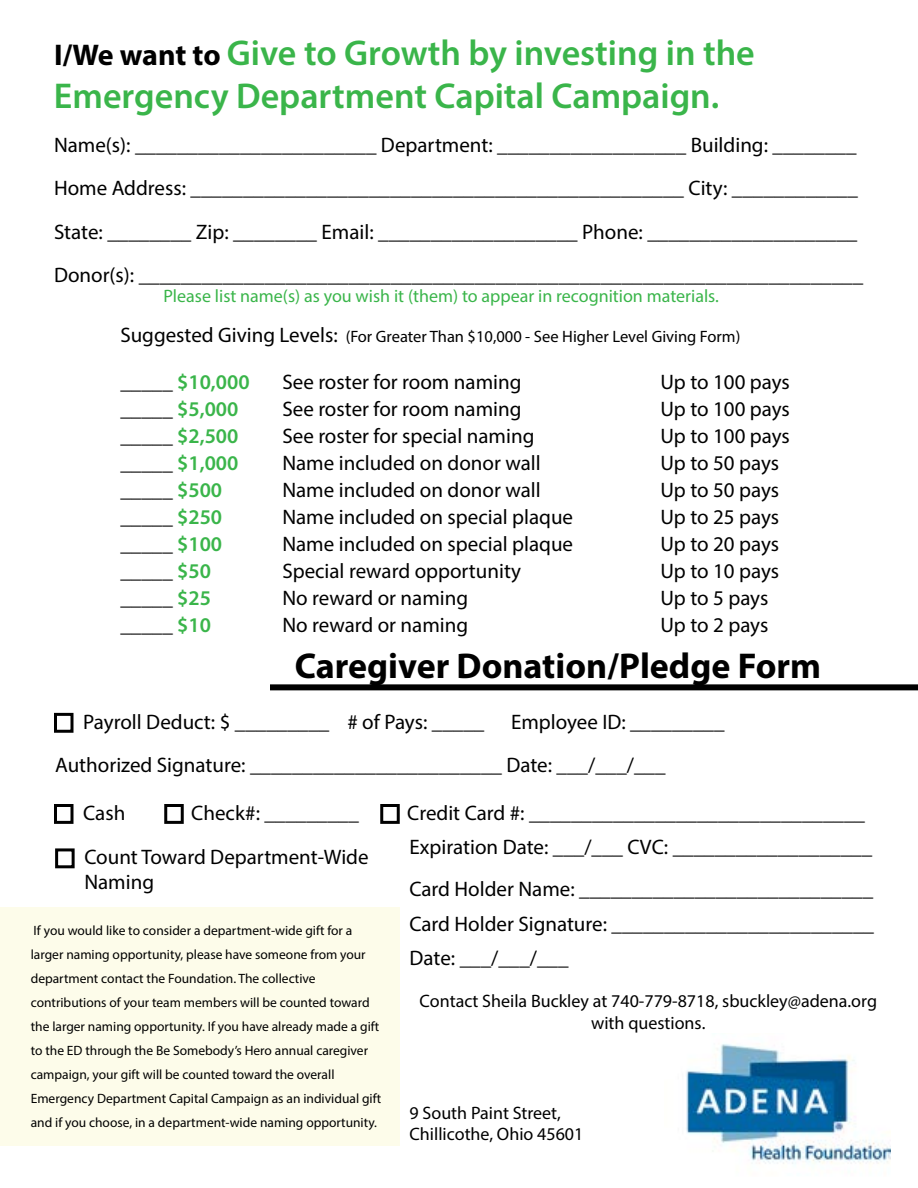
<style>
.page{position:relative;width:918px;height:1188px;background:#fff}
.page>*{position:absolute;margin:0;border:0;box-sizing:border-box;transform-origin:0 0}
.t1{font:600 36px/43.2px "Myriad Pro";color:#3ab54a}
.t2{font:700 36px "Myriad Pro";color:#000}
.t3{font:21px/43.5px "Myriad Pro";color:#000}
.t4{font:600 21px "Myriad Pro";color:#000}
.t5{font:600 21px "Myriad Pro";color:#3ab54a}
.t6{font:18px/21.6px "Myriad Pro";color:#000;text-align:center}
.t7{font:18px "Myriad Pro";color:#3ab54a}
.t8{font:16.5px "Myriad Pro";color:#000}
.t9{font:13.5px/24px "Myriad Pro";color:#000}
.s1{font-weight:700;font-size:30px;color:#000}
.s2{font-size:21px}
.s3{color:#000}
.s4{color:#3ab54a}
</style>
<div class="page">
<div style="left:0;top:907px;width:400px;height:239px;background:#fdfcea"></div>
<div style="left:270px;top:684px;width:648px;height:6px;background:#000"></div>
<div style="left:54px;top:713px;width:20px;height:20px;border:3px solid #000"></div>
<div style="left:54px;top:804px;width:20px;height:20px;border:3px solid #000"></div>
<div style="left:164px;top:804px;width:20px;height:20px;border:3px solid #000"></div>
<div style="left:380px;top:804px;width:20px;height:20px;border:3px solid #000"></div>
<div style="left:55px;top:848px;width:20px;height:20px;border:3px solid #000"></div>
<img style="left:686px;top:1044px;width:205px;height:120px">
<h1 class="t1" style="left:54px;top:31px;width:702px"><span class="s1">I/We want to</span> Give to Growth by investing in the<br>Emergency Department Capital Campaign.</h1>
<p class="t3" style="left:54px;top:123px;width:811px">Name(s): _______________________ Department: __________________ Building: ________ Home Address: _______________________________________________ City: ____________ State: ________ Zip: ________ Email: ___________________ Phone: ____________________ Donor(s): _____________________________________________________________________</p>
<p class="t7" style="left:164px;top:285px;width:557px">Please list name(s) as you wish it (them) to appear in recognition materials.</p>
<p class="t8" style="left:120px;top:327px;width:622px"><span class="s2">Suggested Giving Levels:</span> (For Greater Than $10,000 - See Higher Level Giving Form)</p>
<p class="t5" style="left:120px;top:369px;width:131px"><span class="s3">_____</span> $10,000</p>
<p class="t3" style="left:282px;top:360px;width:241px">See roster for room naming</p>
<p class="t3" style="left:660px;top:360px;width:131px">Up to 100 pays</p>
<p class="t5" style="left:120px;top:396px;width:120px"><span class="s3">_____</span> $5,000</p>
<p class="t3" style="left:282px;top:387px;width:241px">See roster for room naming</p>
<p class="t3" style="left:660px;top:387px;width:131px">Up to 100 pays</p>
<p class="t5" style="left:120px;top:423px;width:120px"><span class="s3">_____</span> $2,500</p>
<p class="t3" style="left:282px;top:414px;width:254px">See roster for special naming</p>
<p class="t3" style="left:660px;top:414px;width:131px">Up to 100 pays</p>
<p class="t5" style="left:120px;top:450px;width:120px"><span class="s3">_____</span> $1,000</p>
<p class="t3" style="left:282px;top:441px;width:260px">Name included on donor wall</p>
<p class="t3" style="left:660px;top:441px;width:120px">Up to 50 pays</p>
<p class="t4" style="left:120px;top:477px;width:103px">_____ <span class="s4">$500</span></p>
<p class="t3" style="left:282px;top:468px;width:260px">Name included on donor wall</p>
<p class="t3" style="left:660px;top:468px;width:120px">Up to 50 pays</p>
<p class="t4" style="left:120px;top:504px;width:103px">_____ <span class="s4">$250</span></p>
<p class="t3" style="left:282px;top:495px;width:292px">Name included on special plaque</p>
<p class="t3" style="left:660px;top:495px;width:120px">Up to 25 pays</p>
<p class="t4" style="left:120px;top:531px;width:103px">_____ <span class="s4">$100</span></p>
<p class="t3" style="left:282px;top:522px;width:292px">Name included on special plaque</p>
<p class="t3" style="left:660px;top:522px;width:120px">Up to 20 pays</p>
<p class="t4" style="left:120px;top:558px;width:92px">_____ <span class="s4">$50</span></p>
<p class="t3" style="left:282px;top:549px;width:240px">Special reward opportunity</p>
<p class="t3" style="left:660px;top:549px;width:120px">Up to 10 pays</p>
<p class="t4" style="left:120px;top:585px;width:92px">_____ <span class="s4">$25</span></p>
<p class="t3" style="left:282px;top:576px;width:187px">No reward or naming</p>
<p class="t3" style="left:660px;top:576px;width:110px">Up to 5 pays</p>
<p class="t4" style="left:120px;top:612px;width:92px">_____ <span class="s4">$10</span></p>
<p class="t3" style="left:282px;top:603px;width:187px">No reward or naming</p>
<p class="t3" style="left:660px;top:603px;width:110px">Up to 2 pays</p>
<h1 class="t2" style="left:295px;top:642px;width:528px">Caregiver Donation/Pledge Form</h1>
<p class="t3" style="left:83px;top:700px;width:403px">Payroll Deduct: $ _________ # of Pays: _____</p>
<p class="t3" style="left:55px;top:700px;width:671px;text-indent:456px">Employee ID: _________<br>Authorized Signature: ________________________ Date: ___/___/___</p>
<p class="t3" style="left:83px;top:791px;width:44px">Cash</p>
<p class="t3" style="left:191px;top:791px;width:169px">Check#: _________</p>
<p class="t3" style="left:407px;top:795px;width:466px;line-height:33.8px">Credit Card #: ________________________________<br>Expiration Date: ___/___ CVC: ___________________</p>
<p class="t3" style="left:410px;top:872px;width:466px;line-height:34.5px;text-align:justify">Card Holder Name: ____________________________ Card Holder Signature: _________________________ Date: ___/___/___</p>
<p class="t3" style="left:84px;top:844px;width:286px;line-height:25.2px">Count Toward Department-Wide<br>Naming</p>
<p class="t9" style="left:31px;top:918px;width:352px">If you would like to consider a department-wide gift for a larger naming opportunity, please have someone from your department contact the Foundation. The collective contributions of your team members will be counted toward the larger naming opportunity. If you have already made a gift to the ED through the Be Somebody’s Hero annual caregiver campaign, your gift will be counted toward the overall Emergency Department Capital Campaign as an individual gift and if you choose, in a department-wide naming opportunity.</p>
<p class="t6" style="left:419px;top:990px;width:459px">Contact Sheila Buckley at 740-779-8718, sbuckley@adena.org with questions.</p>
<p class="t6" style="left:410px;top:1101px;width:175px;text-align:left">9 South Paint Street,<br>Chillicothe, Ohio 45601</p>
</div>
